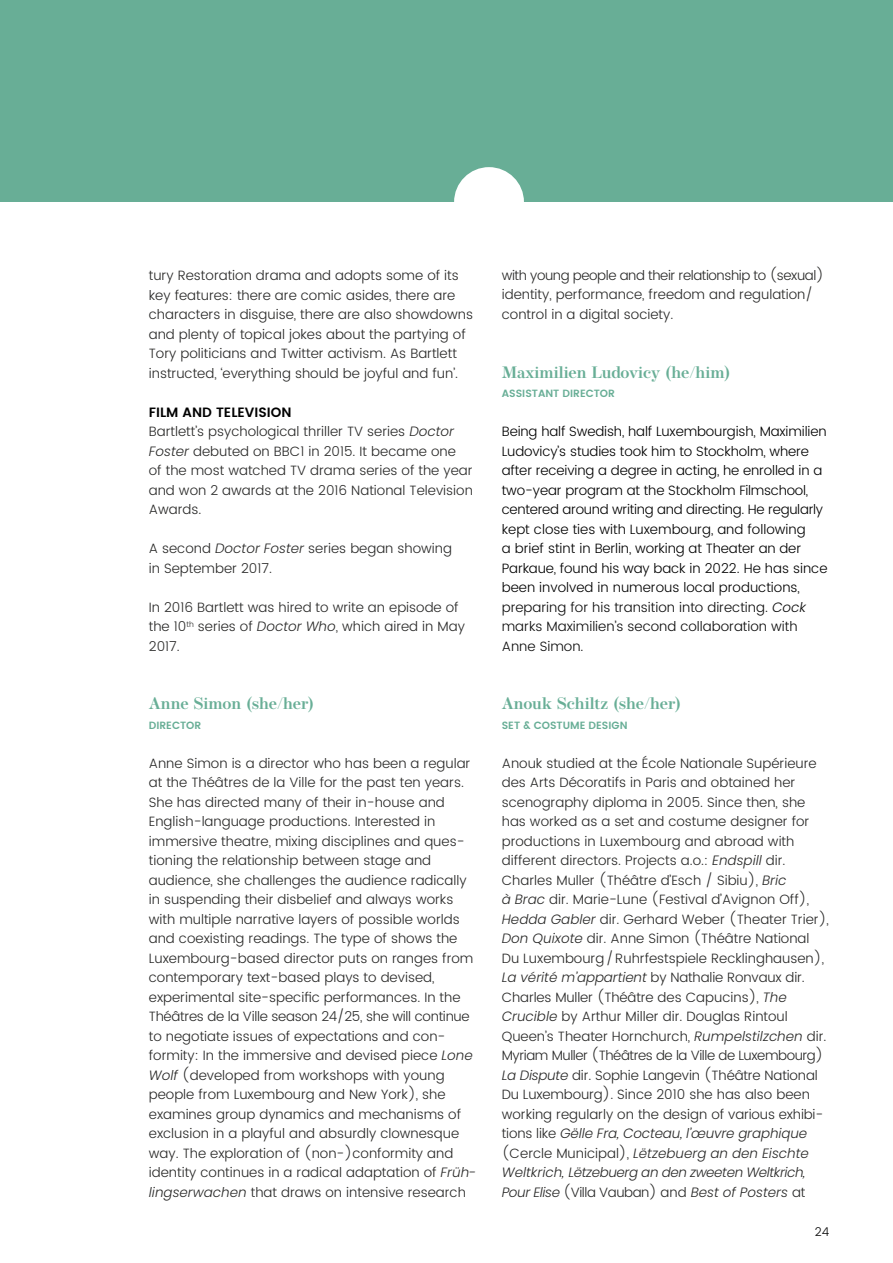
<style>
.page{position:relative;width:893px;height:1263px;background:#fff}
.page>*{position:absolute;margin:0;border:0;box-sizing:border-box;transform-origin:0 0}
.t1{font:600 16.5px "Operetta 8";color:#68ae96}
.t2{font:300 13.5px/19.5px "Poppins";color:#282827}
.t3{font:300 13.5px/19.5px "Poppins";letter-spacing:-.01em;color:#000}
.t4{font:300 12px "Poppins";color:#000}
.t5{font:600 10.5px "Poppins";color:#68ae96}
.s1{font-weight:600;color:#000}
.s2{font-style:italic}
.s3{color:#0d0d0d}
.s4{font-style:italic;color:#0d0d0d}
</style>
<div class="page">
<div style="left:0;top:0;width:893px;height:202px;background:#68ae96"></div>
<div style="left:454px;top:167px;width:70px;height:70px;background:#fff;border-radius:50%"></div>
<p class="t2" style="left:149px;top:266px;width:326px">tury Restoration drama and adopts some of its key features: there are comic asides, there are characters in disguise, there are also showdowns and plenty of topical jokes about the partying of Tory politicians and Twitter activism. As Bartlett instructed, ‘everything should be joyful and fun’.</p>
<p class="t2" style="left:149px;top:403px;width:326px"><span class="s1">FILM AND TELEVISION<br></span>Bartlett’s psychological thriller TV series <span class="s2">Doctor Foster</span> debuted on BBC1 in 2015. It became one<br>of the most watched TV drama series of the year and won 2 awards at the 2016 National Television Awards.</p>
<p class="t2" style="left:149px;top:539px;width:305px">A second <span class="s2">Doctor Foster</span> series began showing in September 2017.</p>
<p class="t2" style="left:149px;top:598px;width:318px">In 2016 Bartlett was hired to write an episode of the 10<sup>th</sup> series of <span class="s2">Doctor Who</span>, which aired in May<br>2017.</p>
<p class="t1" style="left:149px;top:694px;width:167px">Anne Simon (she/her)</p>
<p class="t5" style="left:149px;top:717px;width:54px">DIRECTOR</p>
<p class="t2" style="left:149px;top:754px;width:329px">Anne Simon is a director who has been a regular at the Théâtres de la Ville for the past ten years.<br>She has directed many of their in-house and English-language productions. Interested in immersive theatre, mixing disciplines and ques&shy;tioning the relationship between stage and audience, she challenges the audience radically in suspending their disbelief and always works with multiple narrative layers of possible worlds and coexisting readings. The type of shows the Luxembourg-based director puts on ranges from contemporary text-based plays to devised, experimental site-specific performances. In the Théâtres de la Ville season 24/25, she will continue to negotiate issues of expectations and con&shy;formity: In the immersive and devised piece <span class="s2">Lone Wolf</span> (developed from workshops with young people from Luxembourg and New York), she examines group dynamics and mechanisms of exclusion in a playful and absurdly clownesque way. The exploration of (non-)conformity and identity continues in a radical adaptation of <span class="s2">Früh&shy;lingserwachen</span> that draws on intensive research</p>
<p class="t2" style="left:502px;top:266px;width:324px">with young people and their relationship to (sexual) identity, performance, freedom and regulation/ control in a digital society.</p>
<p class="t1" style="left:502px;top:362px;width:230px">Maximilien Ludovicy (he/him)</p>
<p class="t5" style="left:502px;top:385px;width:115px">ASSISTANT DIRECTOR</p>
<p class="t3" style="left:502px;top:422px;width:327px">Being half Swedish, half Luxembourgish, Maximilien Ludovicy’s studies took him to Stockholm, where after receiving a degree in acting, he enrolled in a two-year program at the Stockholm Filmschool, centered around writing and directing. He regularly kept close ties with Luxembourg, and following<br>a brief stint in Berlin, working at Theater an der Parkaue, found his way back in 2022. He has since been involved in numerous local productions, <span class="s3">preparing for his transition into directing.</span> <span class="s4">Cock </span><span class="s3">marks Maximilien’s second collaboration with Anne Simon.</span></p>
<p class="t1" style="left:502px;top:694px;width:181px">Anouk Schiltz (she/her)</p>
<p class="t5" style="left:502px;top:717px;width:127px">SET &amp; COSTUME DESIGN</p>
<p class="t2" style="left:502px;top:754px;width:329px">Anouk studied at the École Nationale Supérieure des Arts Décoratifs in Paris and obtained her scenography diploma in 2005. Since then, she has worked as a set and costume designer for productions in Luxembourg and abroad with different directors. Projects a.o.: <span class="s2">Endspill</span> dir.<br>Charles Muller (Théâtre d’Esch / Sibiu), <span class="s2">Bric<br>à Brac</span> dir. Marie-Lune (Festival d’Avignon Off), <span class="s2">Hedda Gabler</span> dir. Gerhard Weber (Theater Trier), <span class="s2">Don Quixote</span> dir. Anne Simon (Théâtre National Du Luxembourg/Ruhrfestspiele Recklinghausen), <span class="s2">La vérité m’appartient</span> by Nathalie Ronvaux dir.<br>Charles Muller (Théâtre des Capucins), <span class="s2">The Crucible</span> by Arthur Miller dir. Douglas Rintoul Queen’s Theater Hornchurch, <span class="s2">Rumpelstilzchen</span> dir.<br>Myriam Muller (Théâtres de la Ville de Luxembourg)<br><span class="s2">La Dispute</span> dir. Sophie Langevin (Théâtre National Du Luxembourg). Since 2010 she has also been working regularly on the design of various exhibi&shy;tions like <span class="s2">Gëlle Fra, Cocteau, l’œuvre graphique </span>(Cercle Municipal), <span class="s2">Lëtzebuerg an den Eischte Weltkrich, Lëtzebuerg an den zweeten Weltkrich, Pour Elise</span> (Villa Vauban) and <span class="s2">Best of Posters</span> at</p>
<p class="t4" style="left:815px;top:1223px;width:16px">24</p>
</div>
